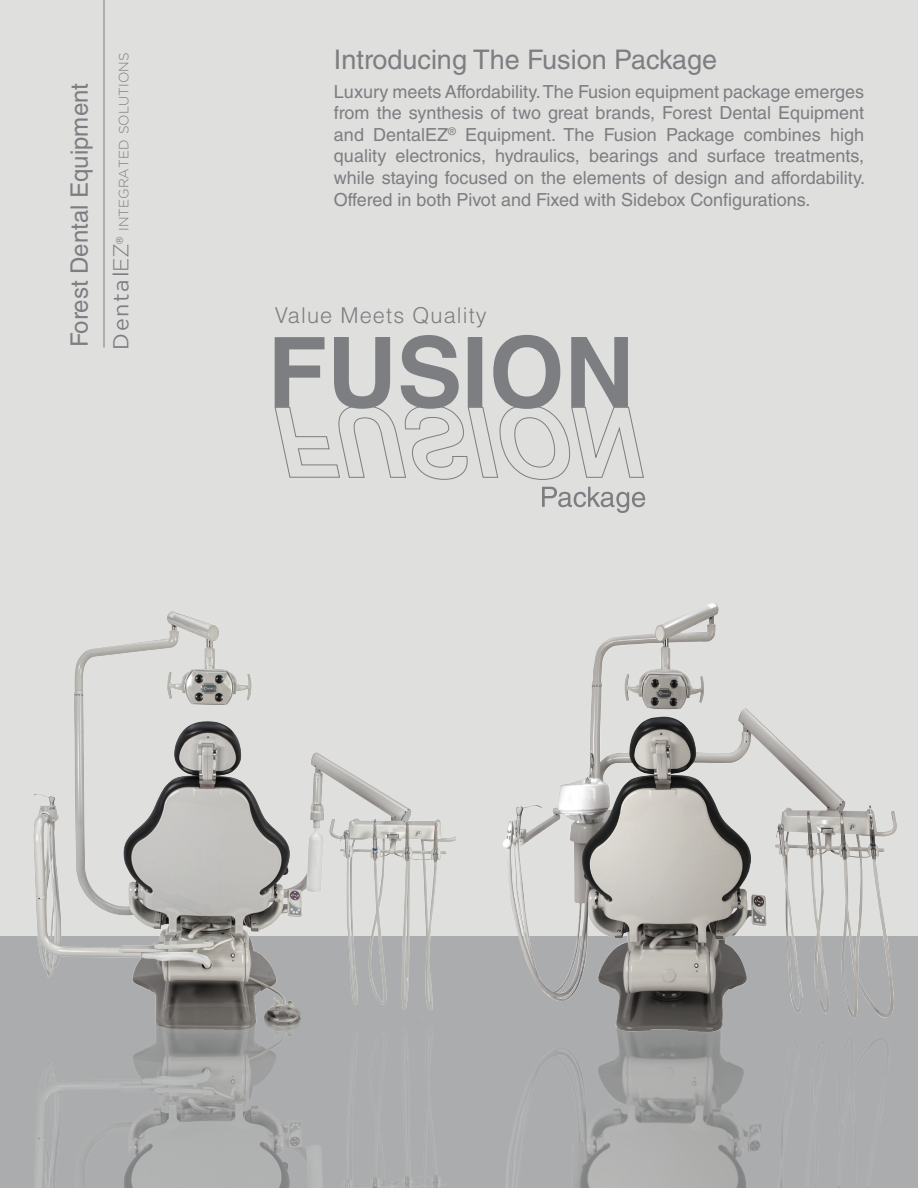
<style>
.page{position:relative;width:918px;height:1188px;background:#fff}
.page>*{position:absolute;margin:0;border:0;box-sizing:border-box;transform-origin:0 0}
.t1{font:27px "Helvetica LT Std";color:#7c7e81}
.t2{font:24px "Helvetica LT Std";color:#7c7e81}
.t3{font:300 21.75px "Helvetica LT Std";letter-spacing:.05em;color:#7c7e81}
.t4{font:18px/21.6px "Helvetica LT Std";color:#7c7e81;text-align:justify}
.t5{font:300 13.35px "Gotham";color:#7c7e81}
.s1{font-weight:400;font-size:21.45px}
.s2{font-size:21.45px}
</style>
<div class="page">
<div style="left:0;top:0;width:918px;height:940px;background:#dfdfde"></div>
<div style="left:0;top:937px;width:918px;height:251px;background:#aaacad"></div>
<img style="left:1px;top:611px;width:454px;height:577px">
<img style="left:506px;top:1050px;width:334px;height:138px">
<hr style="left:104px;top:0;width:1px;height:347px;background:#7c7e81">
<svg style="left:274px;top:335px;width:370px;height:145px"></svg>
<svg style="left:542px;top:487px;width:103px;height:26px"></svg>
<img style="left:479px;top:602px;width:439px;height:448px">
<h2 class="t2" style="left:65px;top:347px;width:266px;rotate:-90deg">Forest Dental Equipment</h2>
<p class="t5" style="left:117px;top:350px;width:299px;rotate:-90deg"><span class="s1">Dental</span><span class="s2">EZ</span><sup>®</sup> integrated solutions</p>
<h1 class="t1" style="left:334px;top:44px;width:385px">Introducing The Fusion Package</h1>
<p class="t4" style="left:334px;top:80px;width:533px">Luxury meets Affordability. The Fusion equipment package emerges from the synthesis of two great brands, Forest Dental Equipment and DentalEZ<sup>®</sup> Equipment. The Fusion Package combines high quality electronics, hydraulics, bearings and surface treatments, while staying focused on the elements of design and affordability.<br>Offered in both Pivot and Fixed with Sidebox Configurations.</p>
<p class="t3" style="left:275px;top:302px;width:214px">Value Meets Quality</p>
</div>
